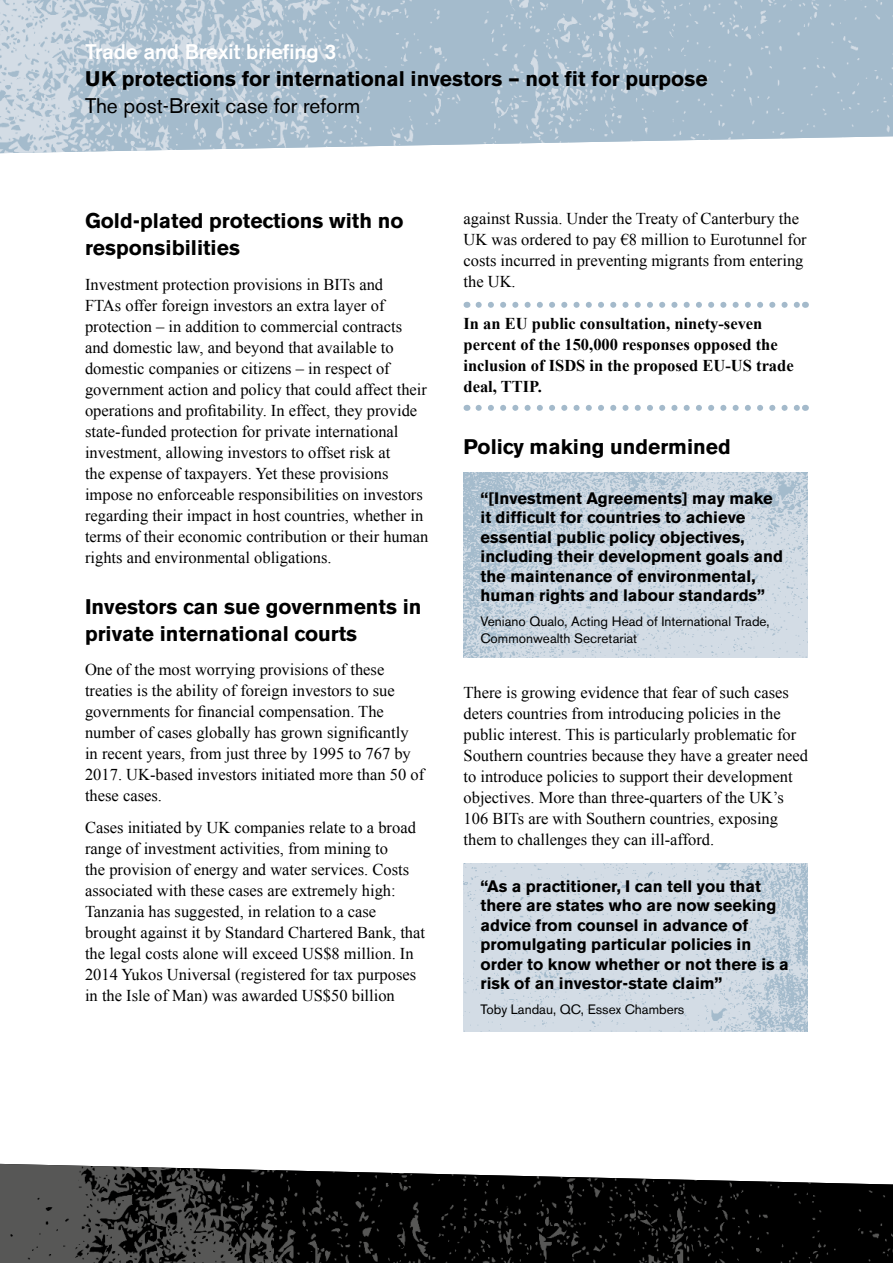
<style>
.page{position:relative;width:893px;height:1263px;background:#fff}
.page>*{position:absolute;margin:0;border:0;box-sizing:border-box;transform-origin:0 0}
.t1{font:700 21px/27px "Akzidenz Grotesk BE";color:#000}
.t2{font:21px "Akzidenz Grotesk BE";color:#000}
.t3{font:500 21px "Akzidenz Grotesk BE";color:#fff}
.t4{font:16.5px/21px "Times New Roman";color:#000}
.t5{font:700 16.5px/19.5px "Akzidenz Grotesk BE";color:#000}
.t6{font:700 16.5px/21px "Times New Roman";color:#000}
.t7{font:13.5px/16.5px "Akzidenz Grotesk BE";color:#000}
</style>
<div class="page">
<img style="left:463px;top:472px;width:345px;height:185px">
<img style="left:463px;top:863px;width:345px;height:168px">
<img style="left:0;top:0;width:893px;height:153px">
<img style="left:0;top:1163px;width:893px;height:100px">
<svg style="left:479px;top:302px;width:320px;height:6px"></svg>
<svg style="left:479px;top:405px;width:320px;height:6px"></svg>
<p class="t3" style="left:85px;top:39px;width:253px">Trade and Brexit briefing 3</p>
<p class="t1" style="left:85px;top:66px;width:624px">UK protections for international investors – not fit for purpose</p>
<p class="t2" style="left:85px;top:93px;width:277px">The post-Brexit case for reform</p>
<p class="t1" style="left:85px;top:208px;width:320px">Gold-plated protections with no responsibilities</p>
<p class="t4" style="left:85px;top:274px;width:345px">Investment protection provisions in BITs and<br>FTAs offer foreign investors an extra layer of protection – in addition to commercial contracts and domestic law, and beyond that available to domestic companies or citizens – in respect of government action and policy that could affect their operations and profitability. In effect, they provide state-funded protection for private international investment, allowing investors to offset risk at<br>the expense of taxpayers. Yet these provisions impose no enforceable responsibilities on investors regarding their impact in host countries, whether in terms of their economic contribution or their human rights and environmental obligations.</p>
<p class="t1" style="left:85px;top:593px;width:338px">Investors can sue governments in private international courts</p>
<p class="t4" style="left:85px;top:659px;width:341px">One of the most worrying provisions of these treaties is the ability of foreign investors to sue governments for financial compensation. The number of cases globally has grown significantly in recent years, from just three by 1995 to 767 by 2017. UK-based investors initiated more than 50 of these cases.</p>
<p class="t4" style="left:85px;top:817px;width:342px">Cases initiated by UK companies relate to a broad range of investment activities, from mining to<br>the provision of energy and water services. Costs associated with these cases are extremely high:<br>Tanzania has suggested, in relation to a case brought against it by Standard Chartered Bank, that the legal costs alone will exceed US$8 million. In 2014 Yukos Universal (registered for tax purposes in the Isle of Man) was awarded US$50 billion</p>
<p class="t4" style="left:463px;top:208px;width:345px">against Russia. Under the Treaty of Canterbury the UK was ordered to pay €8 million to Eurotunnel for costs incurred in preventing migrants from entering the UK.</p>
<p class="t6" style="left:463px;top:313px;width:332px">In an EU public consultation, ninety-seven percent of the 150,000 responses opposed the inclusion of ISDS in the proposed EU-US trade deal, TTIP.</p>
<p class="t1" style="left:463px;top:433px;width:269px">Policy making undermined</p>
<p class="t5" style="left:480px;top:488px;width:304px">“[Investment Agreements] may make it difficult for countries to achieve essential public policy objectives, including their development goals and the maintenance of environmental, human rights and labour standards”</p>
<p class="t7" style="left:480px;top:613px;width:291px">Veniano Qualo, Acting Head of International Trade,<br>Commonwealth Secretariat</p>
<p class="t4" style="left:463px;top:681px;width:346px">There is growing evidence that fear of such cases deters countries from introducing policies in the public interest. This is particularly problematic for Southern countries because they have a greater need to introduce policies to support their development objectives. More than three-quarters of the UK’s 106 BITs are with Southern countries, exposing them to challenges they can ill-afford.</p>
<p class="t5" style="left:480px;top:876px;width:310px">“As a practitioner, I can tell you that there are states who are now seeking advice from counsel in advance of promulgating particular policies in order to know whether or not there is a risk of an investor-state claim”</p>
<p class="t7" style="left:480px;top:1001px;width:205px">Toby Landau, QC, Essex Chambers</p>
</div>
